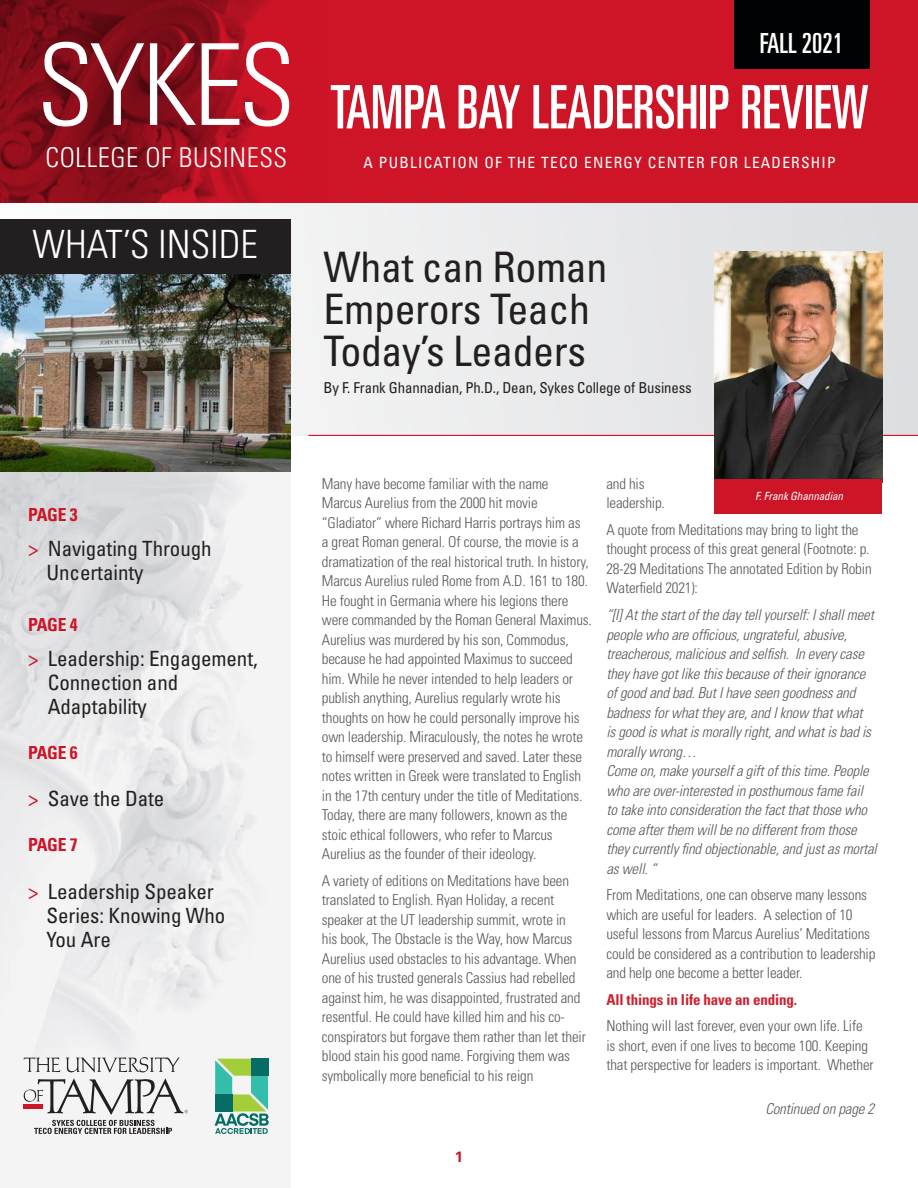
<style>
.page{position:relative;width:918px;height:1188px;background:#fff}
.page>*{position:absolute;margin:0;border:0;box-sizing:border-box;transform-origin:0 0}
.t1{font:300 condensed 113.1px "Univers LT Std";letter-spacing:-.04em;color:#fff}
.t2{font:ultra-condensed 60px "Univers LT Std";color:#fff;scale:.94 1}
.t3{font:condensed 42px/42px "Univers LT Std";letter-spacing:-.01em;color:#231f20}
.t4{font:300 condensed 39px "Univers LT Std";color:#fff}
.t5{font:ultra-condensed 27.75px "Univers LT Std";color:#fff}
.t6{font:300 condensed 27.3px "Univers LT Std";letter-spacing:.02em;color:#fff}
.t7{font:condensed 21px/24px "Univers LT Std";letter-spacing:-.005em;color:#231f20}
.t8{font:700 condensed 18px "Univers LT Std";letter-spacing:-.02em;color:#cd1527}
.t9{font:condensed 15.45px "Univers LT Std";letter-spacing:.08em;color:#fff}
.t10{font:300 condensed 15px/19.5px "Univers LT Std";letter-spacing:-.01em;color:#57585a}
.t11{font:italic 300 condensed 15px/19.5px "Univers LT Std";letter-spacing:-.01em;color:#57585a}
.t12{font:condensed 15px "Univers LT Std";letter-spacing:-.01em;color:#231f20}
.t13{font:700 condensed 15px "Univers LT Std";letter-spacing:-.01em;color:#cf202f}
.t14{font:700 15px "Univers LT Std";color:#cd1527}
.t15{font:italic condensed 11.25px "Univers LT Std";letter-spacing:-.01em;color:#fff}
.s1{color:#cd1527}
</style>
<div class="page">
<svg style="left:0;top:202px;width:918px;height:233px;fill:#eaebec"></svg>
<hr style="left:308px;top:435px;width:610px;height:1px;background:#cd1527">
<img style="left:0;top:471px;width:290px;height:717px">
<div style="left:0;top:0;width:918px;height:202px;background:#cd1527"></div>
<img style="left:0;top:0;width:269px;height:202px">
<div style="left:734px;top:0;width:135px;height:69px;background:#010203"></div>
<img style="left:0;top:273px;width:290px;height:198px">
<div style="left:0;top:219px;width:290px;height:54px;background:#231f20"></div>
<svg style="left:215px;top:1059px;width:54px;height:75px"></svg>
<div style="left:23px;top:1104px;width:20px;height:5px;background:#cd1527"></div>
<svg style="left:24px;top:1057px;width:164px;height:77px"></svg>
<img style="left:714px;top:252px;width:168px;height:227px">
<div style="left:714px;top:479px;width:168px;height:34px;background:#cd1527"></div>
<h1 class="t1" style="left:37px;top:17px;width:260px">SYKES</h1>
<p class="t6" style="left:46px;top:141px;width:243px">COLLEGE OF BUSINESS</p>
<h2 class="t4" style="left:33px;top:221px;width:227px">WHAT’S INSIDE</h2>
<p class="t5" style="left:760px;top:27px;width:85px">FALL 2021</p>
<h1 class="t2" style="left:330px;top:73px;width:574px">TAMPA BAY LEADERSHIP REVIEW</h1>
<p class="t9" style="left:364px;top:153px;width:474px">A PUBLICATION OF THE TECO ENERGY CENTER FOR LEADERSHIP</p>
<h2 class="t3" style="left:324px;top:246px;width:285px">What can Roman<br>Emperors Teach<br>Today’s Leaders</h2>
<p class="t12" style="left:324px;top:378px;width:370px">By F. Frank Ghannadian, Ph.D., Dean, Sykes College of Business</p>
<p class="t8" style="left:28px;top:504px;width:51px">PAGE 3</p>
<p class="t7" style="left:47px;top:536px;width:167px;text-indent:-18px"><span class="s1">&gt;</span> Navigating Through<br>Uncertainty</p>
<p class="t8" style="left:28px;top:614px;width:51px">PAGE 4</p>
<p class="t7" style="left:48px;top:646px;width:211px;text-indent:-20px"><span class="s1">&gt;</span> Leadership: Engagement,<br>Connection and<br>Adaptability</p>
<p class="t8" style="left:28px;top:741px;width:51px">PAGE 6</p>
<p class="t7" style="left:28px;top:787px;width:138px"><span class="s1">&gt;</span> Save the Date</p>
<p class="t8" style="left:28px;top:834px;width:51px">PAGE 7</p>
<p class="t7" style="left:47px;top:879px;width:180px;text-indent:-18px"><span class="s1">&gt;</span> Leadership Speaker<br>Series: Knowing Who<br>You Are</p>
<p class="t10" style="left:322px;top:474px;width:272px">Many have become familiar with the name Marcus Aurelius from the 2000 hit movie “Gladiator” where Richard Harris portrays him as<br>a great Roman general. Of course, the movie is a dramatization of the real historical truth. In history, Marcus Aurelius ruled Rome from A.D. 161 to 180.<br>He fought in Germania where his legions there were commanded by the Roman General Maximus.<br>Aurelius was murdered by his son, Commodus, because he had appointed Maximus to succeed him. While he never intended to help leaders or publish anything, Aurelius regularly wrote his thoughts on how he could personally improve his own leadership. Miraculously, the notes he wrote to himself were preserved and saved. Later these notes written in Greek were translated to English in the 17th century under the title of Meditations.<br>Today, there are many followers, known as the stoic ethical followers, who refer to Marcus Aurelius as the founder of their ideology.</p>
<p class="t10" style="left:322px;top:871px;width:266px">A variety of editions on Meditations have been translated to English. Ryan Holiday, a recent speaker at the UT leadership summit, wrote in<br>his book, The Obstacle is the Way, how Marcus Aurelius used obstacles to his advantage. When one of his trusted generals Cassius had rebelled against him, he was disappointed, frustrated and resentful. He could have killed him and his co&shy;conspirators but forgave them rather than let their blood stain his good name. Forgiving them was symbolically more beneficial to his reign</p>
<p class="t14" style="left:455px;top:1148px;width:10px">1</p>
<p class="t10" style="left:606px;top:474px;width:60px">and his leadership.</p>
<p class="t10" style="left:606px;top:520px;width:267px">A quote from Meditations may bring to light the thought process of this great general (Footnote: p.<br>28-29 Meditations The annotated Edition by Robin Waterfield 2021):</p>
<p class="t11" style="left:606px;top:605px;width:272px">“[I] At the start of the day tell yourself: I shall meet people who are officious, ungrateful, abusive, treacherous, malicious and selfish. In every case they have got like this because of their ignorance of good and bad. But I have seen goodness and badness for what they are, and I know that what<br>is good is what is morally right, and what is bad is morally wrong…<br>Come on, make yourself a gift of this time. People who are over-interested in posthumous fame fail to take into consideration the fact that those who come after them will be no different from those they currently find objectionable, and just as mortal as well. “</p>
<p class="t10" style="left:606px;top:885px;width:270px">From Meditations, one can observe many lessons which are useful for leaders. A selection of 10 useful lessons from Marcus Aurelius’ Meditations could be considered as a contribution to leadership and help one become a better leader.</p>
<h3 class="t13" style="left:606px;top:990px;width:192px">All things in life have an ending.</h3>
<p class="t10" style="left:606px;top:1016px;width:269px">Nothing will last forever, even your own life. Life is short, even if one lives to become 100. Keeping that perspective for leaders is important. Whether</p>
<p class="t11" style="left:765px;top:1099px;width:110px">Continued on page 2</p>
<p class="t15" style="left:755px;top:488px;width:89px">F. Frank Ghannadian</p>
</div>
